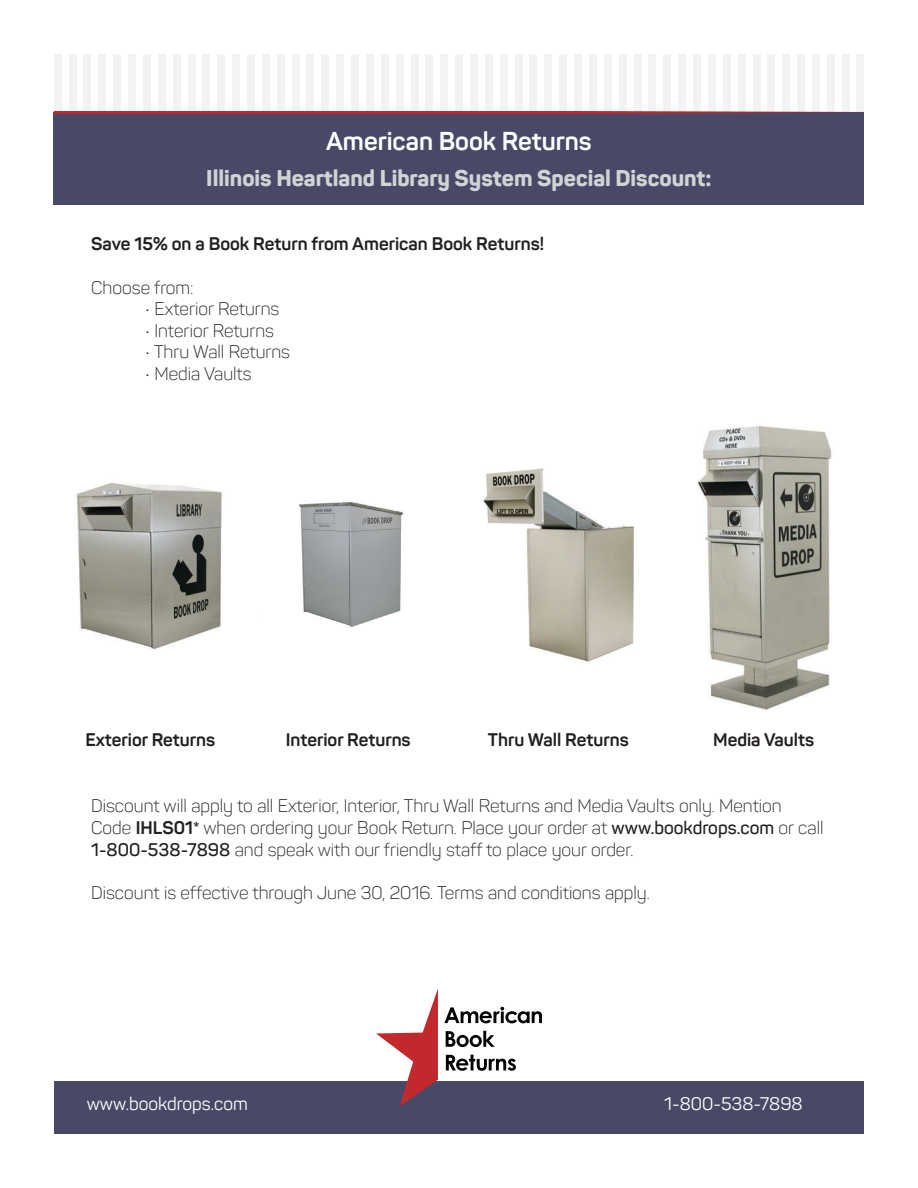
<style>
.page{position:relative;width:918px;height:1188px;background:#fff}
.page>*{position:absolute;margin:0;border:0;box-sizing:border-box;transform-origin:0 0}
.t1{font:700 25.5px "Panton";color:#fff}
.t2{font:800 22.5px "Panton";color:#d1d3d4}
.t3{font:300 18px/21.6px "Panton";color:#231f20}
.t4{font:700 18px "Panton";color:#231f20}
.t5{font:18px "Panton";color:#fff}
.s1{font-weight:700}
.s2{font-weight:600}
</style>
<div class="page">
<div style="left:857px;top:54px;width:7px;height:58px;background:#f3f3f3"></div>
<div style="left:842px;top:54px;width:7px;height:58px;background:#f3f3f3"></div>
<div style="left:827px;top:54px;width:8px;height:58px;background:#f3f3f3"></div>
<div style="left:812px;top:54px;width:8px;height:58px;background:#f3f3f3"></div>
<div style="left:797px;top:54px;width:8px;height:58px;background:#f3f3f3"></div>
<div style="left:783px;top:54px;width:7px;height:58px;background:#f3f3f3"></div>
<div style="left:768px;top:54px;width:7px;height:58px;background:#f3f3f3"></div>
<div style="left:753px;top:54px;width:7px;height:58px;background:#f3f3f3"></div>
<div style="left:738px;top:54px;width:7px;height:58px;background:#f3f3f3"></div>
<div style="left:723px;top:54px;width:7px;height:58px;background:#f3f3f3"></div>
<div style="left:708px;top:54px;width:8px;height:58px;background:#f3f3f3"></div>
<div style="left:693px;top:54px;width:8px;height:58px;background:#f3f3f3"></div>
<div style="left:678px;top:54px;width:8px;height:58px;background:#f3f3f3"></div>
<div style="left:664px;top:54px;width:7px;height:58px;background:#f3f3f3"></div>
<div style="left:649px;top:54px;width:7px;height:58px;background:#f3f3f3"></div>
<div style="left:634px;top:54px;width:7px;height:58px;background:#f3f3f3"></div>
<div style="left:619px;top:54px;width:7px;height:58px;background:#f3f3f3"></div>
<div style="left:604px;top:54px;width:8px;height:58px;background:#f3f3f3"></div>
<div style="left:589px;top:54px;width:8px;height:58px;background:#f3f3f3"></div>
<div style="left:574px;top:54px;width:8px;height:58px;background:#f3f3f3"></div>
<div style="left:560px;top:54px;width:7px;height:58px;background:#f3f3f3"></div>
<div style="left:545px;top:54px;width:7px;height:58px;background:#f3f3f3"></div>
<div style="left:530px;top:54px;width:7px;height:58px;background:#f3f3f3"></div>
<div style="left:515px;top:54px;width:7px;height:58px;background:#f3f3f3"></div>
<div style="left:500px;top:54px;width:7px;height:58px;background:#f3f3f3"></div>
<div style="left:485px;top:54px;width:8px;height:58px;background:#f3f3f3"></div>
<div style="left:470px;top:54px;width:8px;height:58px;background:#f3f3f3"></div>
<div style="left:455px;top:54px;width:8px;height:58px;background:#f3f3f3"></div>
<div style="left:441px;top:54px;width:7px;height:58px;background:#f3f3f3"></div>
<div style="left:426px;top:54px;width:7px;height:58px;background:#f3f3f3"></div>
<div style="left:411px;top:54px;width:7px;height:58px;background:#f3f3f3"></div>
<div style="left:396px;top:54px;width:7px;height:58px;background:#f3f3f3"></div>
<div style="left:381px;top:54px;width:7px;height:58px;background:#f3f3f3"></div>
<div style="left:366px;top:54px;width:8px;height:58px;background:#f3f3f3"></div>
<div style="left:351px;top:54px;width:8px;height:58px;background:#f3f3f3"></div>
<div style="left:337px;top:54px;width:7px;height:58px;background:#f3f3f3"></div>
<div style="left:322px;top:54px;width:7px;height:58px;background:#f3f3f3"></div>
<div style="left:307px;top:54px;width:7px;height:58px;background:#f3f3f3"></div>
<div style="left:292px;top:54px;width:7px;height:58px;background:#f3f3f3"></div>
<div style="left:277px;top:54px;width:7px;height:58px;background:#f3f3f3"></div>
<div style="left:262px;top:54px;width:8px;height:58px;background:#f3f3f3"></div>
<div style="left:247px;top:54px;width:8px;height:58px;background:#f3f3f3"></div>
<div style="left:232px;top:54px;width:8px;height:58px;background:#f3f3f3"></div>
<div style="left:218px;top:54px;width:7px;height:58px;background:#f3f3f3"></div>
<div style="left:203px;top:54px;width:7px;height:58px;background:#f3f3f3"></div>
<div style="left:188px;top:54px;width:7px;height:58px;background:#f3f3f3"></div>
<div style="left:173px;top:54px;width:7px;height:58px;background:#f3f3f3"></div>
<div style="left:158px;top:54px;width:7px;height:58px;background:#f3f3f3"></div>
<div style="left:143px;top:54px;width:8px;height:58px;background:#f3f3f3"></div>
<div style="left:128px;top:54px;width:8px;height:58px;background:#f3f3f3"></div>
<div style="left:113px;top:54px;width:8px;height:58px;background:#f3f3f3"></div>
<div style="left:99px;top:54px;width:7px;height:58px;background:#f3f3f3"></div>
<div style="left:84px;top:54px;width:7px;height:58px;background:#f3f3f3"></div>
<div style="left:69px;top:54px;width:7px;height:58px;background:#f3f3f3"></div>
<div style="left:54px;top:54px;width:7px;height:58px;background:#f3f3f3"></div>
<div style="left:54px;top:112px;width:810px;height:92px;background:#474967"></div>
<hr style="left:54px;top:111px;width:810px;height:3px;background:#c1282e">
<div style="left:54px;top:1081px;width:810px;height:53px;background:#474967"></div>
<img style="left:483px;top:468px;width:151px;height:194px">
<img style="left:299px;top:502px;width:105px;height:125px">
<img style="left:76px;top:482px;width:146px;height:168px">
<img style="left:697px;top:426px;width:135px;height:284px">
<svg style="left:376px;top:989px;width:62px;height:117px"></svg>
<svg style="left:444px;top:1007px;width:98px;height:16px"></svg>
<svg style="left:446px;top:1031px;width:49px;height:16px"></svg>
<svg style="left:446px;top:1055px;width:70px;height:16px"></svg>
<p class="t1" style="left:326px;top:125px;width:267px">American Book Returns</p>
<p class="t2" style="left:206px;top:164px;width:507px">Illinois Heartland Library System Special Discount:</p>
<p class="t4" style="left:91px;top:233px;width:454px">Save 15% on a Book Return from American Book Returns!</p>
<p class="t3" style="left:91px;top:276px;width:104px">Choose from:</p>
<p class="t3" style="left:145px;top:298px;width:136px">• Exterior Returns</p>
<p class="t3" style="left:145px;top:320px;width:130px">• Interior Returns</p>
<p class="t3" style="left:145px;top:341px;width:146px">• Thru Wall Returns</p>
<p class="t3" style="left:145px;top:363px;width:108px">• Media Vaults</p>
<p class="t4" style="left:85px;top:728px;width:131px">Exterior Returns</p>
<p class="t4" style="left:286px;top:728px;width:126px">Interior Returns</p>
<p class="t4" style="left:488px;top:728px;width:142px">Thru Wall Returns</p>
<p class="t4" style="left:713px;top:728px;width:102px">Media Vaults</p>
<p class="t3" style="left:91px;top:795px;width:734px">Discount will apply to all Exterior, Interior, Thru Wall Returns and Media Vaults only. Mention<br>Code <span class="s1">IHLS01*</span> when ordering your Book Return. Place your order at <span class="s2">www.bookdrops.com</span> or call<br><span class="s2">1-800-538-7898</span> and speak with our friendly staff to place your order.</p>
<p class="t3" style="left:91px;top:882px;width:560px">Discount is effective through June 30, 2016. Terms and conditions apply.</p>
<p class="t5" style="left:87px;top:1093px;width:163px">www.bookdrops.com</p>
<p class="t5" style="left:664px;top:1093px;width:140px">1-800-538-7898</p>
</div>
